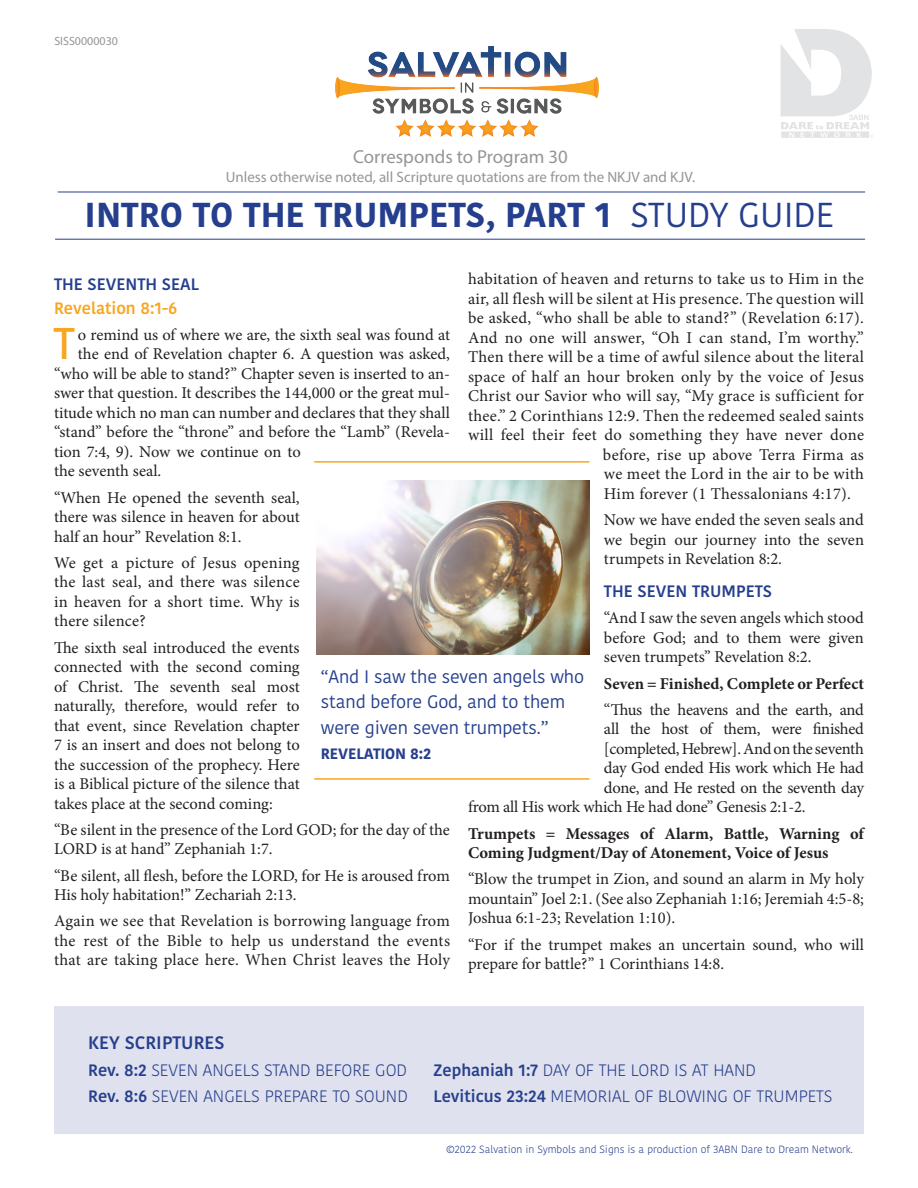
<style>
.page{position:relative;width:918px;height:1188px;background:#fff}
.page>*{position:absolute;margin:0;border:0;box-sizing:border-box;transform-origin:0 0}
.With_drop_cap{font:500 44.25px "Kohinoor Bangla";color:#f9a51f}
.t1{font:700 34.5px "Kohinoor Bangla";color:#253f8e}
.t2{font:18.75px "Myriad Pro";color:#939598}
.t3{font:18px/25.5px "Kohinoor Bangla";letter-spacing:-.01em;color:#253f8e}
.t4{font:600 18px "Kohinoor Bangla";color:#253f8e}
.Paragraph_Style_3{font:16.5px/19.5px "Minion Pro";letter-spacing:.005em;color:#231f20;text-align:justify}
.With_drop_cap-2{font:16.5px "Minion Pro";letter-spacing:-.005em;color:#231f20}
.Paragraph_Style_3-2{font:16.5px "Minion Pro";letter-spacing:-.02em;color:#231f20}
.t5{font:300 16.5px "Kohinoor Bangla";color:#253f8e}
.Paragraph_Style_3-3{font:700 16.5px/19.5px "Minion Pro";color:#231f20}
.Paragraph_Style_3-4{font:600 16.5px "Kohinoor Bangla";color:#253f8e}
.Paragraph_Style_3-5{font:16.5px "Minion Pro";letter-spacing:-.015em;color:#231f20}
.t6{font:600 16.5px "Kohinoor Bangla";color:#f9a51f}
.t7{font:15px "Myriad Pro";color:#939598}
.t8{font:700 15px "Kohinoor Bangla";letter-spacing:-.01em;color:#253f8e}
.t9{font:12px "Myriad Pro";color:#939598}
.t10{font:300 10.5px "Kohinoor Bangla";color:#253f8e}
.s1{font-weight:400}
.s2{font-weight:600}
</style>
<div class="page">
<div style="left:54px;top:1007px;width:810px;height:127px;background:#e0e1ee"></div>
<hr style="left:314px;top:461px;width:275px;height:2px;background:#f9a51f">
<hr style="left:314px;top:778px;width:275px;height:2px;background:#f9a51f">
<img style="left:317px;top:481px;width:272px;height:173px">
<img style="left:335px;top:47px;width:264px;height:89px">
<svg style="left:781px;top:29px;width:92px;height:109px"></svg>
<hr style="left:58px;top:192px;width:807px;height:1px;background:#253f8e">
<hr style="left:55px;top:239px;width:810px;height:1px;background:#253f8e">
<p class="t9" style="left:54px;top:33px;width:65px">SISS0000030</p>
<p class="t2" style="left:353px;top:145px;width:216px">Corresponds to Program 30</p>
<p class="t7" style="left:226px;top:168px;width:471px">Unless otherwise noted, all Scripture quotations are from the NKJV and KJV.</p>
<p class="t1" style="left:85px;top:184px;width:751px">INTRO TO THE TRUMPETS, PART 1 <span class="s1">STUDY GUIDE</span></p>
<p class="Paragraph_Style_3" style="left:468px;top:269px;width:397px">habitation of heaven and returns to take us to Him in the</p>
<p class="Paragraph_Style_3" style="left:468px;top:289px;width:397px">air, all flesh will be silent at His presence. The question will</p>
<p class="Paragraph_Style_3" style="left:468px;top:308px;width:398px">be asked, “who shall be able to stand?” (Revelation 6:17).</p>
<p class="Paragraph_Style_3" style="left:468px;top:328px;width:397px">And no one will answer, “Oh I can stand, I’m worthy.”</p>
<p class="Paragraph_Style_3" style="left:468px;top:347px;width:398px">Then there will be a time of awful silence about the literal</p>
<p class="Paragraph_Style_3" style="left:468px;top:367px;width:397px">space of half an hour broken only by the voice of Jesus</p>
<p class="Paragraph_Style_3" style="left:468px;top:386px;width:398px">Christ our Savior who will say, “My grace is sufficient for</p>
<p class="Paragraph_Style_3" style="left:468px;top:406px;width:398px">thee.” 2 Corinthians 12:9. Then the redeemed sealed saints</p>
<p class="Paragraph_Style_3" style="left:468px;top:425px;width:398px">will feel their feet do something they have never done</p>
<p class="Paragraph_Style_3" style="left:603px;top:445px;width:263px">before, rise up above Terra Firma as</p>
<p class="Paragraph_Style_3" style="left:604px;top:464px;width:262px">we meet the Lord in the air to be with</p>
<p class="Paragraph_Style_3" style="left:604px;top:484px;width:249px">Him forever (1 Thessalonians 4:17).</p>
<p class="Paragraph_Style_3" style="left:604px;top:510px;width:262px">Now we have ended the seven seals and we begin our journey into the seven trumpets in Revelation 8:2.</p>
<p class="Paragraph_Style_3-4" style="left:604px;top:577px;width:170px">THE SEVEN TRUMPETS</p>
<p class="Paragraph_Style_3" style="left:604px;top:608px;width:262px">“And I saw the seven angels which stood before God; and to them were given seven trumpets” Revelation 8:2.</p>
<p class="Paragraph_Style_3-3" style="left:604px;top:673px;width:262px">Seven = Finished, Complete or Perfect</p>
<p class="Paragraph_Style_3-2" style="left:604px;top:699px;width:262px">“Thus the heavens and the earth, and</p>
<p class="Paragraph_Style_3-2" style="left:604px;top:718px;width:262px">all the host of them, were finished</p>
<p class="Paragraph_Style_3-2" style="left:604px;top:738px;width:262px">[completed, Hebrew]. And on the seventh</p>
<p class="Paragraph_Style_3-5" style="left:604px;top:757px;width:262px">day God ended His work which He had</p>
<p class="Paragraph_Style_3-2" style="left:604px;top:777px;width:262px">done, and He rested on the seventh day</p>
<p class="Paragraph_Style_3-2" style="left:468px;top:796px;width:339px">from all His work which He had done” Genesis 2:1-2.</p>
<p class="Paragraph_Style_3-3" style="left:468px;top:823px;width:398px">Trumpets = Messages of Alarm, Battle, Warning of<br>Coming Judgment/Day of Atonement, Voice of Jesus</p>
<p class="Paragraph_Style_3" style="left:468px;top:869px;width:398px">“Blow the trumpet in Zion, and sound an alarm in My holy mountain” Joel 2:1. (See also Zephaniah 1:16; Jeremiah 4:5-8; Joshua 6:1-23; Revelation 1:10).</p>
<p class="Paragraph_Style_3" style="left:468px;top:935px;width:397px">“For if the trumpet makes an uncertain sound, who will prepare for battle?” 1 Corinthians 14:8.</p>
<p class="Paragraph_Style_3-4" style="left:54px;top:270px;width:147px">THE SEVENTH SEAL</p>
<p class="t6" style="left:54px;top:294px;width:125px">Revelation 8:1-6</p>
<p class="With_drop_cap" style="left:54px;top:308px;width:23px">T</p>
<p class="With_drop_cap-2" style="left:78px;top:324px;width:374px">o remind us of where we are, the sixth seal was found at</p>
<p class="With_drop_cap-2" style="left:78px;top:343px;width:374px">the end of Revelation chapter 6. A question was asked,</p>
<p class="With_drop_cap-2" style="left:54px;top:363px;width:398px">“who will be able to stand?” Chapter seven is inserted to an-</p>
<p class="With_drop_cap-2" style="left:54px;top:382px;width:398px">swer that question. It describes the 144,000 or the great mul-</p>
<p class="With_drop_cap-2" style="left:54px;top:402px;width:398px">titude which no man can number and declares that they shall</p>
<p class="With_drop_cap-2" style="left:54px;top:421px;width:398px">“stand” before the “throne” and before the “Lamb” (Revela-</p>
<p class="With_drop_cap-2" style="left:54px;top:441px;width:248px">tion 7:4, 9). Now we continue on to</p>
<p class="With_drop_cap-2" style="left:54px;top:460px;width:109px">the seventh seal.</p>
<p class="Paragraph_Style_3" style="left:54px;top:488px;width:247px">“When He opened the seventh seal, there was silence in heaven for about half an hour” Revelation 8:1.</p>
<p class="Paragraph_Style_3" style="left:54px;top:553px;width:247px">We get a picture of Jesus opening the last seal, and there was silence in heaven for a short time. Why is there silence?</p>
<p class="Paragraph_Style_3" style="left:54px;top:638px;width:247px">The sixth seal introduced the events connected with the second coming of Christ. The seventh seal most naturally, therefore, would refer to that event, since Revelation chapter 7 is an insert and does not belong to the succession of the prophecy. Here is a Biblical picture of the silence that takes place at the second coming:</p>
<p class="Paragraph_Style_3" style="left:54px;top:820px;width:397px">“Be silent in the presence of the Lord GOD; for the day of the<br>LORD is at hand” Zephaniah 1:7.</p>
<p class="Paragraph_Style_3" style="left:54px;top:866px;width:398px">“Be silent, all flesh, before the LORD, for He is aroused from<br>His holy habitation!” Zechariah 2:13.</p>
<p class="Paragraph_Style_3" style="left:54px;top:911px;width:398px">Again we see that Revelation is borrowing language from the rest of the Bible to help us understand the events that are taking place here. When Christ leaves the Holy</p>
<p class="t3" style="left:321px;top:663px;width:265px">“And I saw the seven angels who stand before God, and to them were given seven trumpets.”</p>
<p class="t8" style="left:321px;top:741px;width:112px">REVELATION 8:2</p>
<p class="t4" style="left:88px;top:1028px;width:138px">KEY SCRIPTURES</p>
<p class="t5" style="left:88px;top:1058px;width:321px"><span class="s2">Rev. 8:2</span> SEVEN ANGELS STAND BEFORE GOD</p>
<p class="t5" style="left:88px;top:1084px;width:321px"><span class="s2">Rev. 8:6</span> SEVEN ANGELS PREPARE TO SOUND</p>
<p class="t5" style="left:434px;top:1058px;width:324px"><span class="s2">Zephaniah 1:7</span> DAY OF THE LORD IS AT HAND</p>
<p class="t5" style="left:434px;top:1084px;width:400px"><span class="s2">Leviticus 23:24</span> MEMORIAL OF BLOWING OF TRUMPETS</p>
<p class="t10" style="left:446px;top:1141px;width:409px">©2022 Salvation in Symbols and Signs is a production of 3ABN Dare to Dream Network.</p>
</div>
